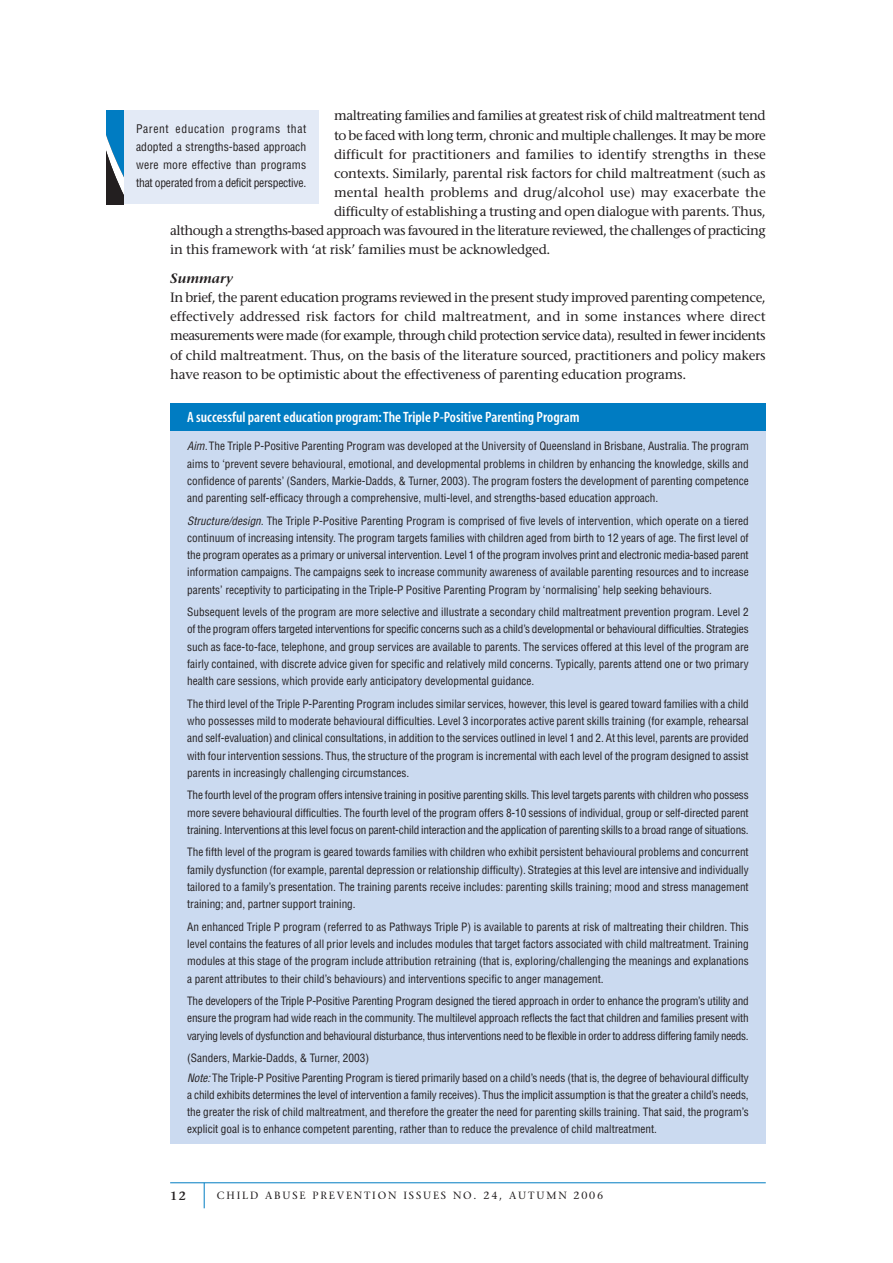
<style>
.page{position:relative;width:893px;height:1263px;background:#fff}
.page>*{position:absolute;margin:0;border:0;box-sizing:border-box;transform-origin:0 0}
.t1{font:15px "Myriad MM 565 300";letter-spacing:.005em;color:#fff}
.t2{font:13.5px/19.2px "Stone Serif";letter-spacing:-.02em;color:#231f20;text-align:justify}
.t3{font:13.5px "Stone Serif";letter-spacing:-.04em;color:#231f20}
.t4{font:13.5px "Stone Serif";color:#231f20}
.t5{font:italic 600 13.5px "Stone Serif";color:#231f20}
.t6{font:600 12px "Stone Serif";color:#231f20}
.t7{font:condensed 11.7px/18px "Helvetica";letter-spacing:-.02em;color:#231f20;text-align:justify}
.t8{font:condensed 11.25px/17.2px "Helvetica";color:#231f20;text-align:justify}
.t9{font:10.5px "Stone Serif";letter-spacing:.17em;color:#231f20}
.s1{font-style:italic}
</style>
<div class="page">
<div style="left:170px;top:404px;width:595px;height:740px;background:#cbdaf0"></div>
<div style="left:170px;top:404px;width:595px;height:27px;background:#007cc2"></div>
<hr style="left:170px;top:1183px;width:595px;height:1px;background:#007cc2">
<svg style="left:204px;top:1183px;width:1px;height:25px"></svg>
<div style="left:106px;top:111px;width:213px;height:93px;background:#e3eaf6"></div>
<svg style="left:106px;top:111px;width:17px;height:93px"></svg>
<p class="t2" style="left:334px;top:108px;width:433px">maltreating families and families at greatest risk of child maltreatment tend</p>
<p class="t3" style="left:334px;top:130px;width:433px">to be faced with long term, chronic and multiple challenges. It may be more</p>
<p class="t2" style="left:334px;top:146px;width:433px">difficult for practitioners and families to identify strengths in these</p>
<p class="t2" style="left:334px;top:165px;width:433px">contexts. Similarly, parental risk factors for child maltreatment (such as</p>
<p class="t4" style="left:334px;top:187px;width:433px">mental health problems and drug/alcohol use) may exacerbate the</p>
<p class="t2" style="left:334px;top:203px;width:433px">difficulty of establishing a trusting and open dialogue with parents. Thus,</p>
<p class="t3" style="left:170px;top:225px;width:597px">although a strengths-based approach was favoured in the literature reviewed, the challenges of practicing</p>
<p class="t2" style="left:170px;top:241px;width:382px">in this framework with ‘at risk’ families must be acknowledged.</p>
<p class="t5" style="left:170px;top:273px;width:64px">Summary</p>
<p class="t2" style="left:170px;top:289px;width:597px">In brief, the parent education programs reviewed in the present study improved parenting competence, effectively addressed risk factors for child maltreatment, and in some instances where direct measurements were made (for example, through child protection service data), resulted in fewer incidents of child maltreatment. Thus, on the basis of the literature sourced, practitioners and policy makers have reason to be optimistic about the effectiveness of parenting education programs.</p>
<h1 class="t1" style="left:187px;top:412px;width:394px">A successful parent education program:The Triple P-Positive Parenting Program</h1>
<p class="t8" style="left:187px;top:439px;width:563px"><span class="s1">Aim.</span>The Triple P-Positive Parenting Program was developed at the University of Queensland in Brisbane, Australia. The program aims to ‘prevent severe behavioural, emotional, and developmental problems in children by enhancing the knowledge, skills and confidence of parents’ (Sanders, Markie-Dadds, &amp; Turner, 2003). The program fosters the development of parenting competence and parenting self-efficacy through a comprehensive, multi-level, and strengths-based education approach.</p>
<p class="t8" style="left:187px;top:513px;width:563px"><span class="s1">Structure/design.</span> The Triple P-Positive Parenting Program is comprised of five levels of intervention, which operate on a tiered continuum of increasing intensity. The program targets families with children aged from birth to 12 years of age. The first level of the program operates as a primary or universal intervention. Level 1 of the program involves print and electronic media-based parent information campaigns. The campaigns seek to increase community awareness of available parenting resources and to increase parents’ receptivity to participating in the Triple-P Positive Parenting Program by ‘normalising’ help seeking behaviours.</p>
<p class="t8" style="left:187px;top:604px;width:563px">Subsequent levels of the program are more selective and illustrate a secondary child maltreatment prevention program. Level 2 of the program offers targeted interventions for specific concerns such as a child’s developmental or behavioural difficulties. Strategies such as face-to-face, telephone, and group services are available to parents. The services offered at this level of the program are fairly contained, with discrete advice given for specific and relatively mild concerns. Typically, parents attend one or two primary health care sessions, which provide early anticipatory developmental guidance.</p>
<p class="t8" style="left:187px;top:696px;width:563px">The third level of the Triple P-Parenting Program includes similar services, however, this level is geared toward families with a child who possesses mild to moderate behavioural difficulties. Level 3 incorporates active parent skills training (for example, rehearsal and self-evaluation) and clinical consultations, in addition to the services outlined in level 1 and 2. At this level, parents are provided with four intervention sessions. Thus, the structure of the program is incremental with each level of the program designed to assist parents in increasingly challenging circumstances.</p>
<p class="t8" style="left:187px;top:788px;width:563px">The fourth level of the program offers intensive training in positive parenting skills. This level targets parents with children who possess more severe behavioural difficulties. The fourth level of the program offers 8-10 sessions of individual, group or self-directed parent training. Interventions at this level focus on parent-child interaction and the application of parenting skills to a broad range of situations.</p>
<p class="t8" style="left:187px;top:845px;width:563px">The fifth level of the program is geared towards families with children who exhibit persistent behavioural problems and concurrent family dysfunction (for example, parental depression or relationship difficulty). Strategies at this level are intensive and individually tailored to a family’s presentation. The training parents receive includes: parenting skills training; mood and stress management training; and, partner support training.</p>
<p class="t8" style="left:187px;top:919px;width:563px">An enhanced Triple P program (referred to as Pathways Triple P) is available to parents at risk of maltreating their children. This level contains the features of all prior levels and includes modules that target factors associated with child maltreatment. Training modules at this stage of the program include attribution retraining (that is, exploring/challenging the meanings and explanations a parent attributes to their child’s behaviours) and interventions specific to anger management.</p>
<p class="t8" style="left:187px;top:993px;width:563px">The developers of the Triple P-Positive Parenting Program designed the tiered approach in order to enhance the program’s utility and ensure the program had wide reach in the community. The multilevel approach reflects the fact that children and families present with varying levels of dysfunction and behavioural disturbance, thus interventions need to be flexible in order to address differing family needs.</p>
<p class="t8" style="left:187px;top:1049px;width:563px;line-height:19.4px">(Sanders, Markie-Dadds, &amp; Turner, 2003)<br><span class="s1">Note:</span> The Triple-P Positive Parenting Program is tiered primarily based on a child’s needs (that is, the degree of behavioural difficulty</p>
<p class="t8" style="left:187px;top:1087px;width:563px">a child exhibits determines the level of intervention a family receives). Thus the implicit assumption is that the greater a child’s needs, the greater the risk of child maltreatment, and therefore the greater the need for parenting skills training. That said, the program’s explicit goal is to enhance competent parenting, rather than to reduce the prevalence of child maltreatment.</p>
<p class="t7" style="left:136px;top:121px;width:172px">Parent education programs that adopted a strengths-based approach were more effective than programs that operated from a deficit perspective.</p>
<p class="t6" style="left:170px;top:1191px;width:17px">12</p>
<p class="t9" style="left:217px;top:1191px;width:387px">CHILD ABUSE PREVENTION ISSUES NO. 24, AUTUMN 2006</p>
</div>
